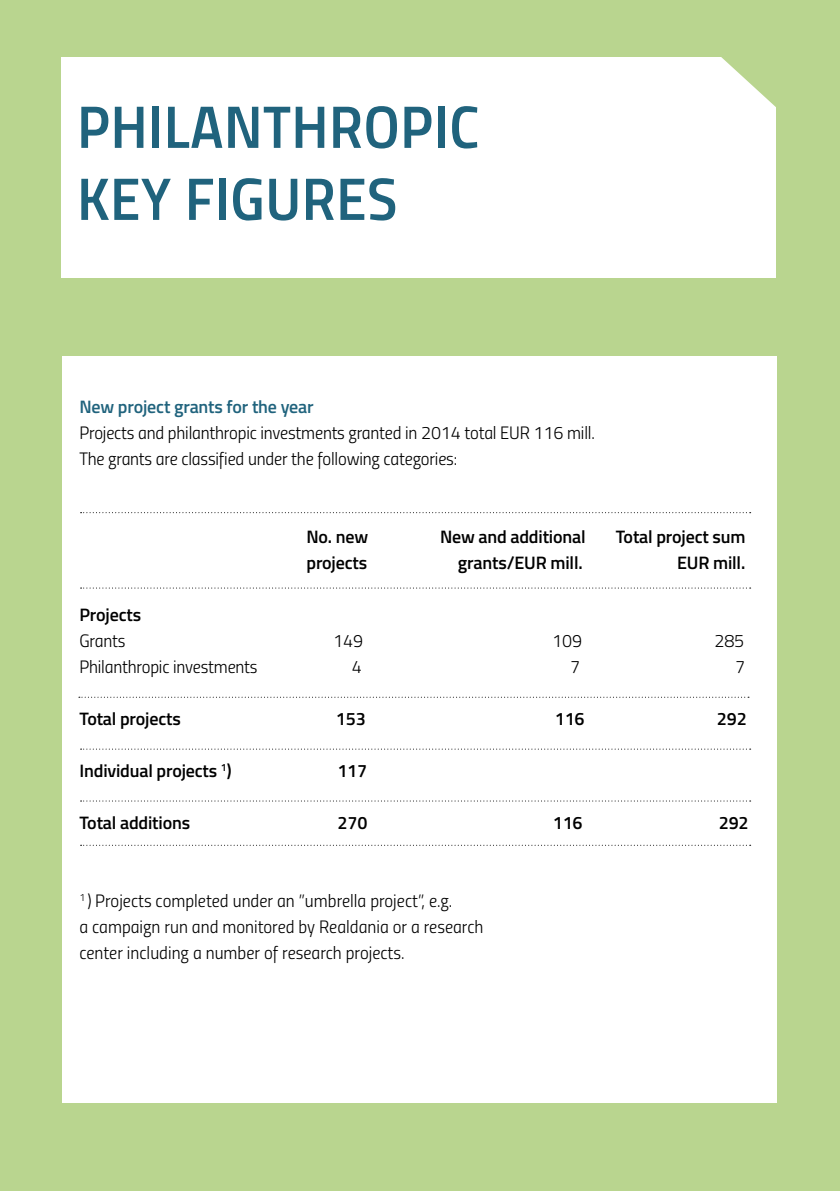
<style>
.page{position:relative;width:840px;height:1191px;background:#fff}
.page>*{position:absolute;margin:0;border:0;box-sizing:border-box;transform-origin:0 0}
.t1{font:60px/72px "Titillium Semibold Upright";letter-spacing:.01em;color:#20637d}
.t2{font:18px/26px "Titillium Light Upright";letter-spacing:-.01em;color:#000}
.t3{font:600 18px "Titillium";letter-spacing:-.01em;color:#000}
.t4{font:600 18px "Titillium";letter-spacing:-.01em;color:#20637d}
.t5{font:18px "Titillium Semibold Upright";letter-spacing:-.01em;color:#000}
.s1{font-family:"Titillium Semibold Upright";font-weight:400}
</style>
<div class="page">
<div style="left:0;top:0;width:839px;height:1191px;background:#b9d58f"></div>
<div style="left:61px;top:57px;width:714px;height:221px;background:#fff"></div>
<svg style="left:720px;top:56px;width:56px;height:52px"></svg>
<div style="left:62px;top:357px;width:714px;height:746px;background:#fff"></div>
<svg style="left:81px;top:512px;width:669px;height:1px"></svg>
<svg style="left:81px;top:587px;width:669px;height:1px"></svg>
<svg style="left:79px;top:696px;width:666px;height:1px"></svg>
<svg style="left:81px;top:748px;width:669px;height:1px"></svg>
<svg style="left:81px;top:800px;width:669px;height:1px"></svg>
<svg style="left:81px;top:844px;width:669px;height:1px"></svg>
<h1 class="t1" style="left:77px;top:87px;width:403px">PHILANTHROPIC<br>KEY FIGURES</h1>
<p class="t4" style="left:79px;top:393px;width:235px">New project grants for the year</p>
<p class="t2" style="left:79px;top:418px;width:516px">Projects and philanthropic investments granted in 2014 total EUR 116 mill.<br>The grants are classified under the following categories:</p>
<p class="t3" style="left:306px;top:523px;width:63px">No. new</p>
<p class="t3" style="left:440px;top:523px;width:147px">New and additional</p>
<p class="t3" style="left:615px;top:523px;width:131px">Total project sum</p>
<p class="t3" style="left:306px;top:549px;width:62px">projects</p>
<p class="t3" style="left:457px;top:549px;width:126px">grants/EUR mill.</p>
<p class="t3" style="left:676px;top:549px;width:70px">EUR mill.</p>
<p class="t3" style="left:79px;top:601px;width:63px">Projects</p>
<p class="t2" style="left:79px;top:626px;width:47px">Grants</p>
<p class="t2" style="left:333px;top:626px;width:31px">149</p>
<p class="t2" style="left:552px;top:626px;width:31px">109</p>
<p class="t2" style="left:714px;top:626px;width:31px">285</p>
<p class="t2" style="left:79px;top:652px;width:179px">Philanthropic investments</p>
<p class="t2" style="left:352px;top:652px;width:12px">4</p>
<p class="t2" style="left:569px;top:652px;width:12px">7</p>
<p class="t2" style="left:734px;top:652px;width:12px">7</p>
<p class="t3" style="left:79px;top:705px;width:103px">Total projects</p>
<p class="t5" style="left:335px;top:705px;width:31px">153</p>
<p class="t5" style="left:554px;top:705px;width:31px">116</p>
<p class="t5" style="left:716px;top:705px;width:31px">292</p>
<p class="t3" style="left:79px;top:757px;width:153px">Individual projects <sup>1</sup><span class="s1">)</span></p>
<p class="t5" style="left:337px;top:757px;width:31px">117</p>
<p class="t3" style="left:79px;top:809px;width:112px">Total additions</p>
<p class="t5" style="left:337px;top:809px;width:31px">270</p>
<p class="t5" style="left:552px;top:809px;width:31px">116</p>
<p class="t5" style="left:718px;top:809px;width:31px">292</p>
<p class="t2" style="left:79px;top:886px;width:405px"><sup>1</sup> ) Projects completed under an ”umbrella project”, e.g.<br>a campaign run and monitored by Realdania or a research center including a number of research projects.</p>
</div>
